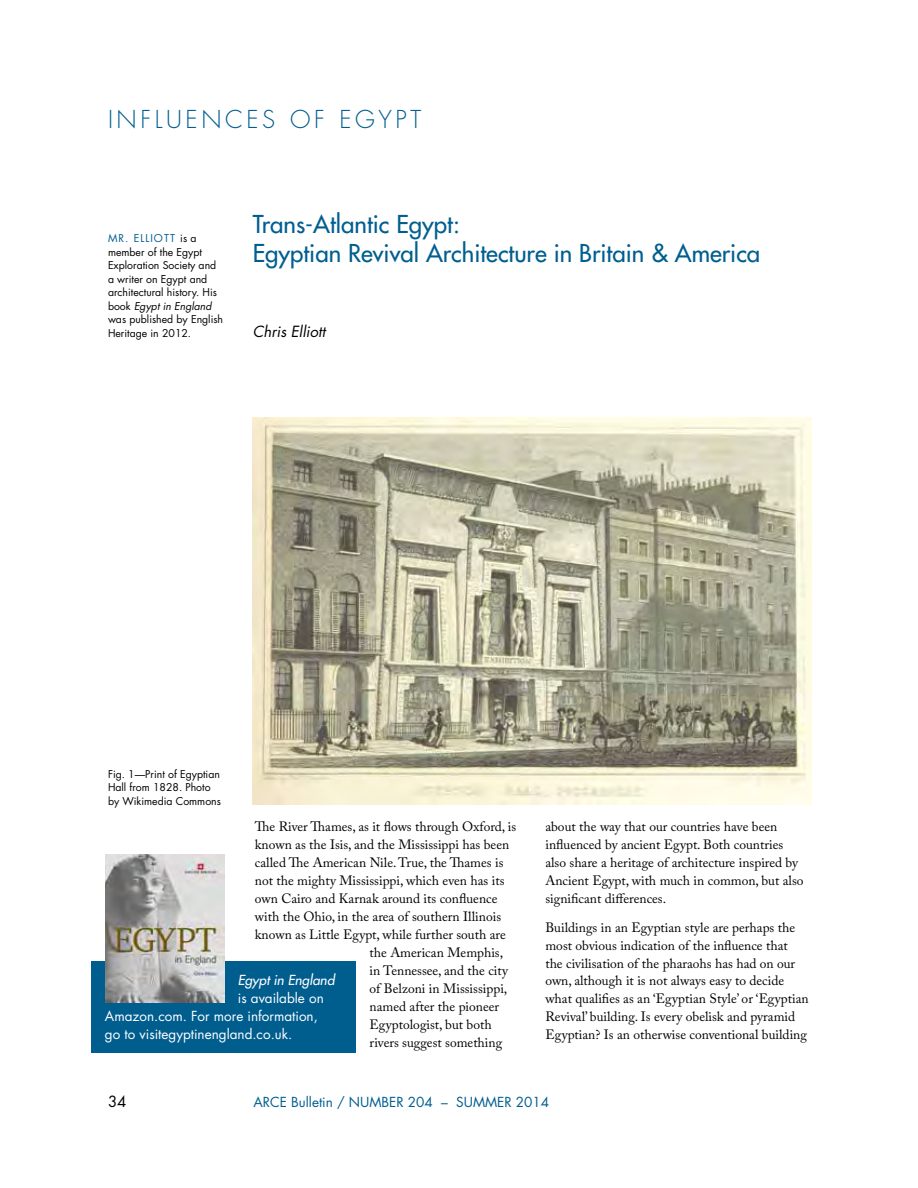
<style>
.page{position:relative;width:918px;height:1188px;background:#fff}
.page>*{position:absolute;margin:0;border:0;box-sizing:border-box;transform-origin:0 0}
.t1{font:24px/28.8px "Futura";color:#005e8f}
.t2{font:300 24px "Futura";letter-spacing:.15em;color:#005e8f}
.t3{font:italic 15px "Futura";color:#000}
.t4{font:15px "Futura";color:#000}
.t5{font:13.5px/18px "Adobe Caslon Pro";color:#000}
.t6{font:13.5px/18px "Futura";color:#fff}
.t7{font:13.5px "Futura";color:#005e8f}
.t8{font:italic 13.5px "Futura";color:#fff}
.t9{font:10.5px/13.5px "Futura";color:#000}
.s1{color:#005e8f}
.s2{font-style:italic}
</style>
<div class="page">
<img style="left:253px;top:418px;width:559px;height:387px">
<div style="left:92px;top:961px;width:264px;height:91px;background:#005e8f"></div>
<img style="left:106px;top:854px;width:118px;height:148px">
<h1 class="t2" style="left:108px;top:103px;width:315px">INFLUENCES OF EGYPT</h1>
<p class="t9" style="left:108px;top:231px;width:117px"><span class="s1">MR. ELLIOTT</span> is a member of the Egypt<br>Exploration Society and a writer on Egypt and architectural history. His book <span class="s2">Egypt in England </span>was published by English<br>Heritage in 2012.</p>
<h1 class="t1" style="left:253px;top:210px;width:509px">Trans-Atlantic Egypt:<br>Egyptian Revival Architecture in Britain &amp; America</h1>
<p class="t3" style="left:253px;top:321px;width:74px">Chris Elliott</p>
<p class="t9" style="left:108px;top:767px;width:115px">Fig. 1—Print of Egyptian<br>Hall from 1828. Photo by Wikimedia Commons</p>
<p class="t5" style="left:255px;top:817px;width:263px">The River Thames, as it flows through Oxford, is</p>
<p class="t5" style="left:255px;top:835px;width:256px">known as the Isis, and the Mississippi has been</p>
<p class="t5" style="left:255px;top:853px;width:250px">called The American Nile. True, the Thames is</p>
<p class="t5" style="left:255px;top:871px;width:251px">not the mighty Mississippi, which even has its</p>
<p class="t5" style="left:255px;top:889px;width:244px">own Cairo and Karnak around its confluence</p>
<p class="t5" style="left:255px;top:907px;width:248px">with the Ohio, in the area of southern Illinois</p>
<p class="t5" style="left:255px;top:925px;width:252px">known as Little Egypt, while further south are</p>
<p class="t5" style="left:370px;top:943px;width:135px">the American Memphis,</p>
<p class="t5" style="left:370px;top:961px;width:140px">in Tennessee, and the city</p>
<p class="t5" style="left:370px;top:979px;width:139px">of Belzoni in Mississippi,</p>
<p class="t5" style="left:370px;top:997px;width:131px">named after the pioneer</p>
<p class="t5" style="left:370px;top:1015px;width:124px">Egyptologist, but both</p>
<p class="t5" style="left:370px;top:1033px;width:134px">rivers suggest something</p>
<p class="t8" style="left:238px;top:971px;width:98px">Egypt in England</p>
<p class="t6" style="left:105px;top:989px;width:220px;text-indent:133px">is available on<br>Amazon.com. For more information, go to visitegyptinengland.co.uk.</p>
<p class="t5" style="left:545px;top:817px;width:260px">about the way that our countries have been influenced by ancient Egypt. Both countries also share a heritage of architecture inspired by Ancient Egypt, with much in common, but also significant differences.</p>
<p class="t5" style="left:545px;top:918px;width:265px">Buildings in an Egyptian style are perhaps the most obvious indication of the influence that<br>the civilisation of the pharaohs has had on our own, although it is not always easy to decide what qualifies as an ‘Egyptian Style’ or ‘Egyptian Revival’ building. Is every obelisk and pyramid Egyptian? Is an otherwise conventional building</p>
<p class="t4" style="left:108px;top:1091px;width:20px">34</p>
<p class="t7" style="left:254px;top:1093px;width:297px">ARCE Bulletin / NUMBER 204 – SUMMER 2014</p>
</div>
